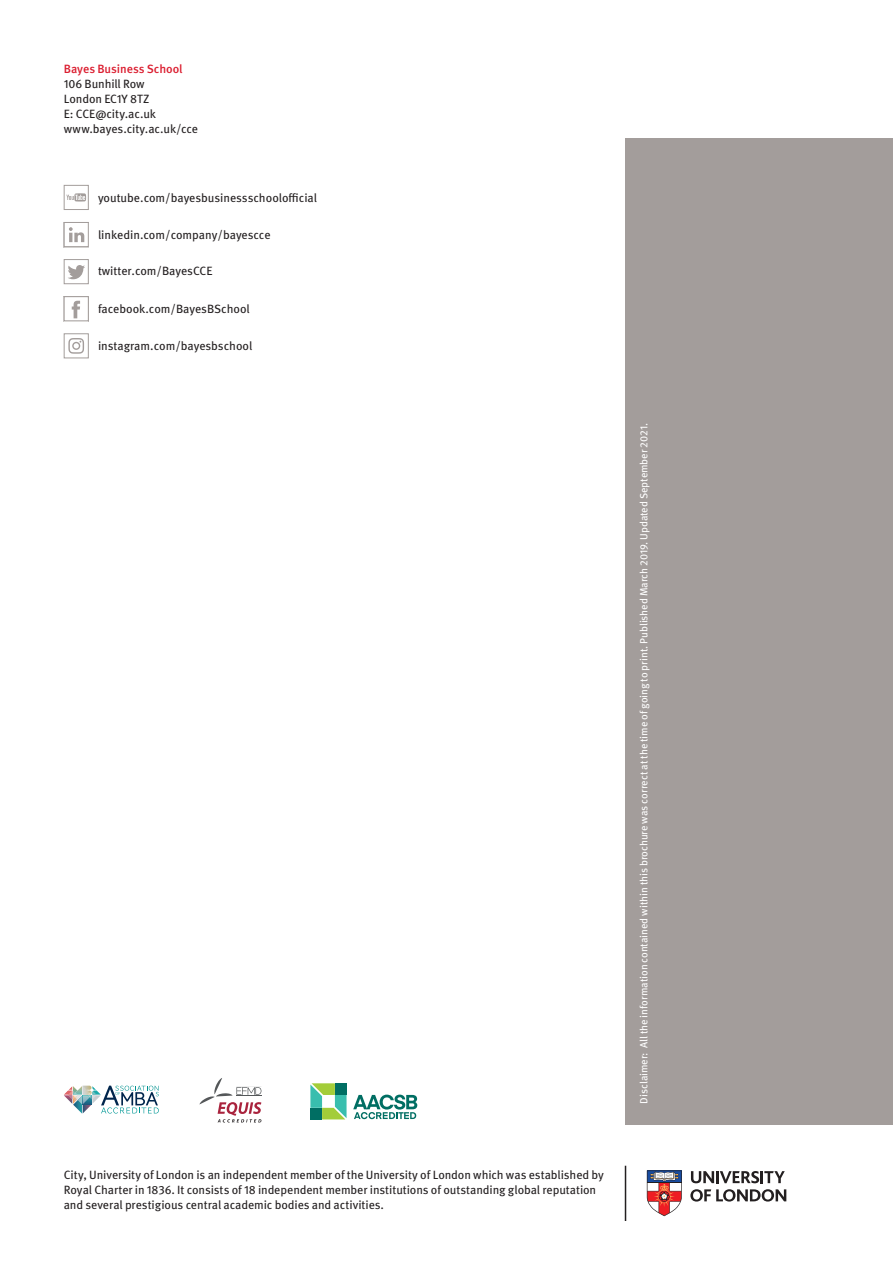
<style>
.page{position:relative;width:893px;height:1263px;background:#fff}
.page>*{position:absolute;margin:0;border:0;box-sizing:border-box;transform-origin:0 0}
.t1{font:12px/15px "Meta Pro";letter-spacing:-.005em;color:#231f20}
.t2{font:500 12px "Meta Pro";letter-spacing:-.01em;color:#db1e30}
.t3{font:10.5px "Meta Pro";letter-spacing:-.005em;color:#fff}
</style>
<div class="page">
<svg style="left:310px;top:1083px;width:37px;height:36px"></svg>
<div style="left:310px;top:1108px;width:12px;height:11px;background:#006e63"></div>
<svg style="left:353px;top:1094px;width:64px;height:25px"></svg>
<svg style="left:199px;top:1078px;width:62px;height:44px"></svg>
<svg style="left:64px;top:1086px;width:95px;height:27px"></svg>
<div style="left:625px;top:138px;width:268px;height:987px;background:#a39d9b"></div>
<svg style="left:646px;top:1170px;width:36px;height:47px"></svg>
<svg style="left:691px;top:1171px;width:94px;height:12px"></svg>
<svg style="left:690px;top:1189px;width:96px;height:12px"></svg>
<hr style="left:625px;top:1166px;width:1px;height:55px;background:#231f20">
<svg style="left:71px;top:300px;width:9px;height:19px"></svg>
<div style="left:64px;top:296px;width:25px;height:25px;border:1px solid #a39d9b"></div>
<svg style="left:69px;top:227px;width:16px;height:16px"></svg>
<div style="left:64px;top:222px;width:25px;height:25px;border:1px solid #a39d9b"></div>
<svg style="left:66px;top:193px;width:20px;height:9px"></svg>
<div style="left:64px;top:185px;width:25px;height:25px;border:1px solid #a39d9b"></div>
<div style="left:64px;top:259px;width:25px;height:25px;border:1px solid #a39d9b"></div>
<svg style="left:68px;top:265px;width:17px;height:14px"></svg>
<div style="left:64px;top:333px;width:25px;height:25px;border:1px solid #a39d9b"></div>
<svg style="left:68px;top:338px;width:16px;height:16px"></svg>
<p class="t2" style="left:64px;top:59px;width:120px">Bayes Business School</p>
<p class="t1" style="left:64px;top:75px;width:136px">106 Bunhill Row<br>London EC1Y 8TZ<br>E: CCE@city.ac.uk www.bayes.city.ac.uk/cce</p>
<p class="t1" style="left:98px;top:189px;width:221px">youtube.com/bayesbusinessschoolofficial</p>
<p class="t1" style="left:98px;top:227px;width:174px">linkedin.com/company/bayescce</p>
<p class="t1" style="left:98px;top:263px;width:116px">twitter.com/BayesCCE</p>
<p class="t1" style="left:98px;top:301px;width:153px">facebook.com/BayesBSchool</p>
<p class="t1" style="left:98px;top:338px;width:156px">instagram.com/bayesbschool</p>
<p class="t1" style="left:64px;top:1166px;width:542px">City, University of London is an independent member of the University of London which was established by<br>Royal Charter in 1836. It consists of 18 independent member institutions of outstanding global reputation and several prestigious central academic bodies and activities.</p>
<p class="t3" style="left:636px;top:1103px;width:682px;rotate:-90deg">Disclaimer: All the information contained within this brochure was correct at the time of going to print. Published March 2019. Updated September 2021.</p>
</div>
